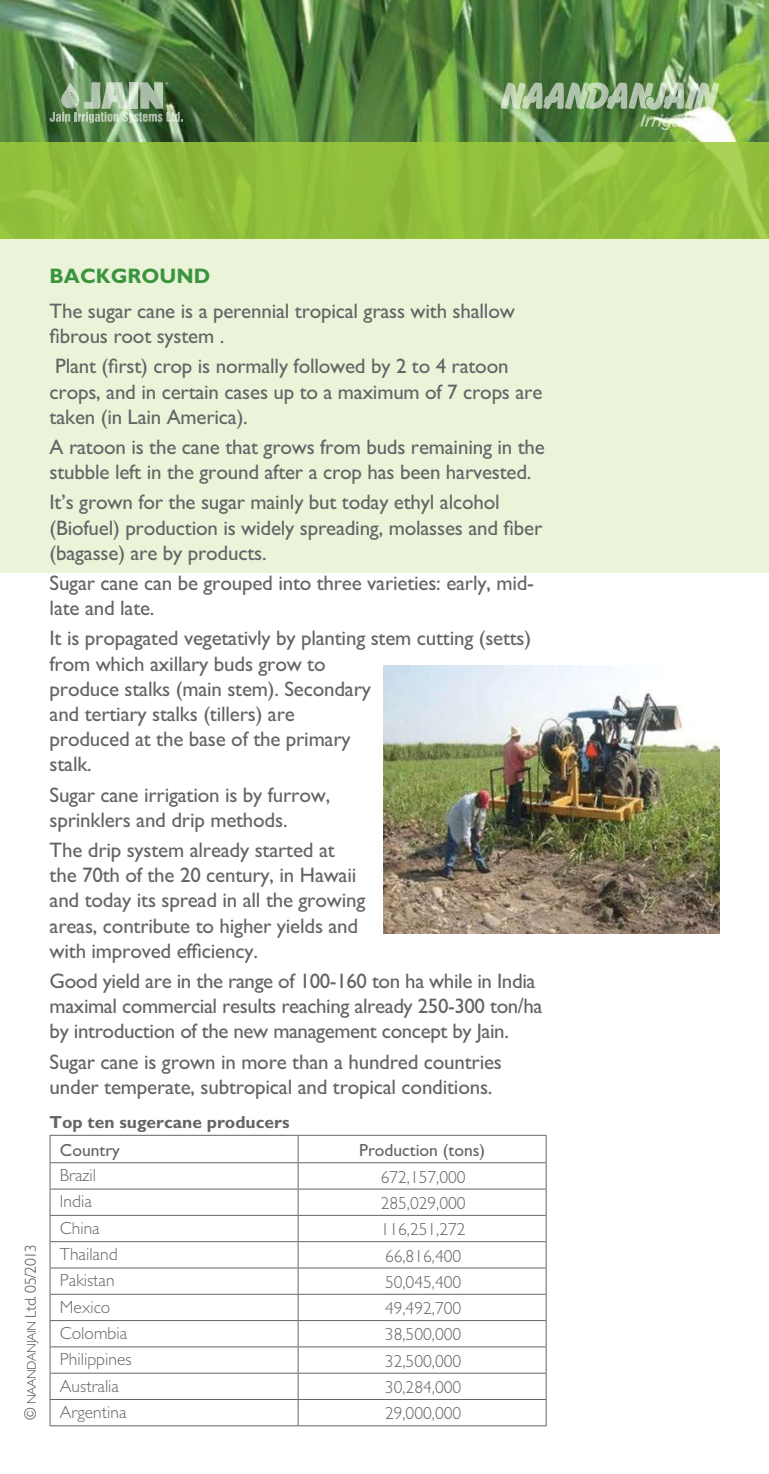
<style>
.page{position:relative;width:769px;height:1474px;background:#fff}
.page>*{position:absolute;margin:0;border:0;box-sizing:border-box;transform-origin:0 0}
.t1{font:21px/25.2px "M Gill Sans";letter-spacing:-.01em;color:#636467}
.t2{font:700 21px "M Gill Sans";color:#3b943f}
.t3{font:300 17.5px "M Gill Sans";color:#636467}
.t4{font:700 17.5px "M Gill Sans";color:#636467}
.t5{font:17.5px "M Gill Sans";color:#636467}
.t6{font:300 15.75px "M Gill Sans";letter-spacing:-.03em;color:#4d4d4f}
.s1{font-size:12.6px}
</style>
<div class="page">
<img style="left:0;top:0;width:769px;height:142px">
<div style="left:0;top:238px;width:769px;height:335px;background:#ebf4d8"></div>
<svg style="left:0;top:142px;width:768px;height:97px;fill:#91c03b"></svg>
<img style="left:501px;top:82px;width:218px;height:48px">
<svg style="left:50px;top:82px;width:133px;height:41px"></svg>
<hr style="left:768px;top:238px;width:1px;height:335px;background:#9ccb3b">
<hr style="left:768px;top:142px;width:1px;height:97px;background:#9ccb3b">
<hr style="left:50px;top:1134px;width:248px;height:1px;background:#636467">
<hr style="left:298px;top:1134px;width:249px;height:1px;background:#636467">
<hr style="left:50px;top:1162px;width:248px;height:1px;background:#636467">
<hr style="left:298px;top:1162px;width:249px;height:1px;background:#636467">
<hr style="left:50px;top:1188px;width:248px;height:1px;background:#636467">
<hr style="left:298px;top:1188px;width:249px;height:1px;background:#636467">
<hr style="left:50px;top:1214px;width:248px;height:1px;background:#636467">
<hr style="left:298px;top:1214px;width:249px;height:1px;background:#636467">
<hr style="left:50px;top:1241px;width:248px;height:1px;background:#636467">
<hr style="left:298px;top:1241px;width:249px;height:1px;background:#636467">
<hr style="left:50px;top:1267px;width:248px;height:1px;background:#636467">
<hr style="left:298px;top:1267px;width:249px;height:1px;background:#636467">
<hr style="left:50px;top:1293px;width:248px;height:1px;background:#636467">
<hr style="left:298px;top:1293px;width:249px;height:1px;background:#636467">
<hr style="left:50px;top:1320px;width:248px;height:1px;background:#636467">
<hr style="left:298px;top:1320px;width:249px;height:1px;background:#636467">
<hr style="left:50px;top:1346px;width:248px;height:1px;background:#636467">
<hr style="left:298px;top:1346px;width:249px;height:1px;background:#636467">
<hr style="left:50px;top:1372px;width:248px;height:1px;background:#636467">
<hr style="left:298px;top:1372px;width:249px;height:1px;background:#636467">
<hr style="left:50px;top:1398px;width:248px;height:1px;background:#636467">
<svg style="left:50px;top:1135px;width:1px;height:290px"></svg>
<hr style="left:298px;top:1398px;width:249px;height:1px;background:#636467">
<svg style="left:298px;top:1135px;width:1px;height:290px"></svg>
<svg style="left:546px;top:1135px;width:1px;height:290px"></svg>
<hr style="left:50px;top:1425px;width:248px;height:1px;background:#636467">
<hr style="left:298px;top:1425px;width:249px;height:1px;background:#636467">
<img style="left:383px;top:665px;width:336px;height:269px">
<p class="t6" style="left:22px;top:1420px;width:178px;rotate:-90deg">© <span class="s1">NAANDANJAIN</span> Ltd. 05/2013</p>
<p class="t2" style="left:50px;top:264px;width:162px">BACKGROUND</p>
<p class="t1" style="left:50px;top:298px;width:467px">The sugar cane is a perennial tropical grass with shallow fibrous root system .</p>
<p class="t1" style="left:50px;top:354px;width:494px">Plant (first) crop is normally followed by 2 to 4 ratoon crops, and in certain cases up to a maximum of 7 crops are taken (in Lain America).</p>
<p class="t1" style="left:50px;top:434px;width:497px">A ratoon is the cane that grows from buds remaining in the stubble left in the ground after a crop has been harvested.</p>
<p class="t1" style="left:50px;top:490px;width:494px">It’s grown for the sugar mainly but today ethyl alcohol (Biofuel) production is widely spreading, molasses and fiber (bagasse) are by products.</p>
<p class="t1" style="left:50px;top:570px;width:486px">Sugar cane can be grouped into three varieties: early, mid&shy;late and late.</p>
<p class="t1" style="left:50px;top:626px;width:483px">It is propagated vegetativly by planting stem cutting (setts) from which axillary buds grow to<br>produce stalks (main stem). Secondary<br>and tertiary stalks (tillers) are<br>produced at the base of the primary<br>stalk.</p>
<p class="t1" style="left:50px;top:782px;width:282px">Sugar cane irrigation is by furrow, sprinklers and drip methods.</p>
<p class="t1" style="left:50px;top:837px;width:317px">The drip system already started at the 70th of the 20 century, in Hawaii and today its spread in all the growing areas, contribute to higher yields and with improved efficiency.</p>
<p class="t1" style="left:50px;top:968px;width:494px">Good yield are in the range of 100-160 ton ha while in India maximal commercial results reaching already 250-300 ton/ha by introduction of the new management concept by Jain.</p>
<p class="t1" style="left:50px;top:1049px;width:454px">Sugar cane is grown in more than a hundred countries under temperate, subtropical and tropical conditions.</p>
<p class="t4" style="left:50px;top:1111px;width:241px">Top ten sugercane producers</p>
<p class="t5" style="left:60px;top:1140px;width:61px">Country</p>
<p class="t5" style="left:359px;top:1140px;width:128px">Production (tons)</p>
<p class="t3" style="left:60px;top:1165px;width:38px">Brazil</p>
<p class="t3" style="left:381px;top:1167px;width:86px">672,157,000</p>
<p class="t3" style="left:60px;top:1192px;width:33px">India</p>
<p class="t3" style="left:381px;top:1193px;width:86px">285,029,000</p>
<p class="t3" style="left:60px;top:1218px;width:41px">China</p>
<p class="t3" style="left:381px;top:1219px;width:86px">116,251,272</p>
<p class="t3" style="left:60px;top:1244px;width:59px">Thailand</p>
<p class="t3" style="left:385px;top:1246px;width:78px">66,816,400</p>
<p class="t3" style="left:60px;top:1270px;width:56px">Pakistan</p>
<p class="t3" style="left:385px;top:1272px;width:78px">50,045,400</p>
<p class="t3" style="left:60px;top:1297px;width:52px">Mexico</p>
<p class="t3" style="left:385px;top:1298px;width:78px">49,492,700</p>
<p class="t3" style="left:60px;top:1323px;width:69px">Colombia</p>
<p class="t3" style="left:385px;top:1324px;width:78px">38,500,000</p>
<p class="t3" style="left:60px;top:1349px;width:73px">Philippines</p>
<p class="t3" style="left:385px;top:1351px;width:78px">32,500,000</p>
<p class="t3" style="left:60px;top:1375px;width:61px">Australia</p>
<p class="t3" style="left:385px;top:1377px;width:78px">30,284,000</p>
<p class="t3" style="left:60px;top:1402px;width:68px">Argentina</p>
<p class="t3" style="left:385px;top:1403px;width:78px">29,000,000</p>
</div>
